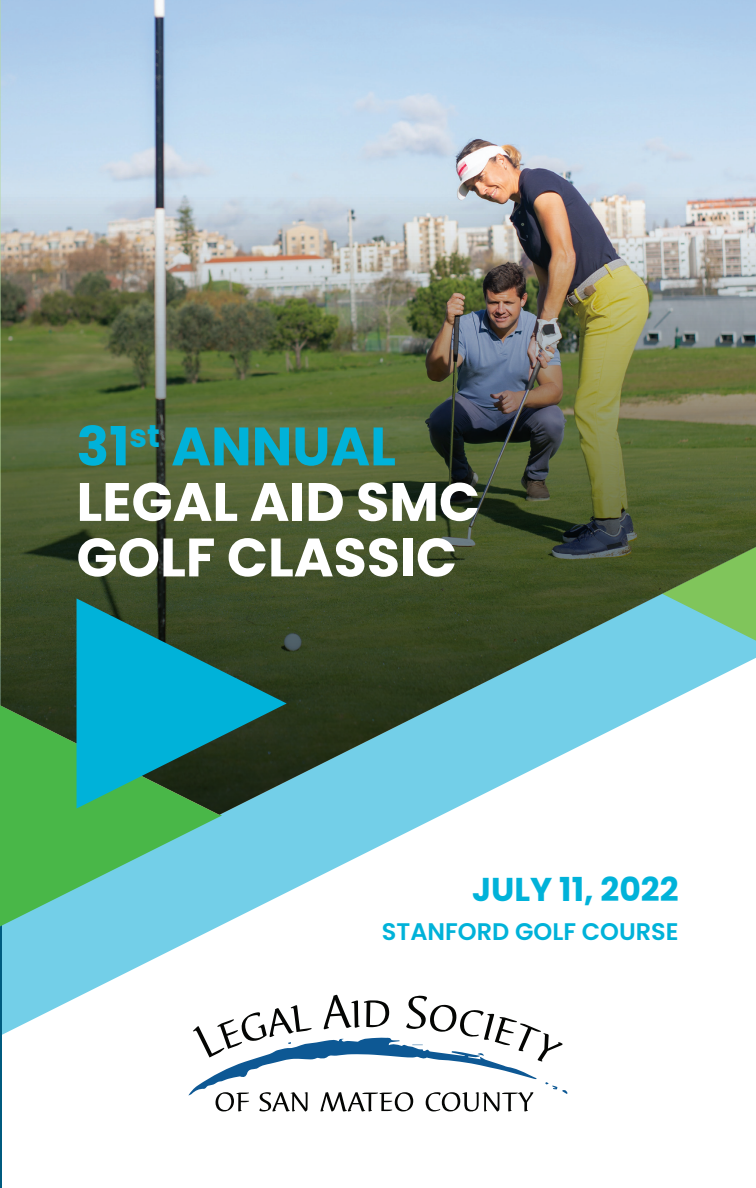
<style>
.page{position:relative;width:756px;height:1188px;background:#fff}
.page>*{position:absolute;margin:0;border:0;box-sizing:border-box;transform-origin:0 0}
.t1{font:700 54px/55.5px "Poppins";color:#fff}
.t2{font:700 33px "Poppins";color:#00b2d9}
.t3{font:600 24px "Poppins";color:#00b2d9}
.s1{color:#00b2d9}
</style>
<div class="page">
<hr style="left:0;top:0;width:2px;height:1188px;background:#005b7f">
<svg style="left:2px;top:815px;width:440px;height:220px"></svg>
<svg style="left:0;top:815px;width:222px;height:111px;fill:#49b748"></svg>
<img style="left:1px;top:0;width:755px;height:815px">
<svg style="left:77px;top:598px;width:210px;height:211px"></svg>
<svg style="left:188px;top:995px;width:380px;height:116px"></svg>
<p class="t1" style="left:77px;top:419px;width:405px"><span class="s1">31</span><sup>st</sup> <span class="s1">ANNUAL<br></span>LEGAL AID SMC<br>GOLF CLASSIC</p>
<p class="t2" style="left:472px;top:870px;width:208px">JULY 11, 2022</p>
<p class="t3" style="left:382px;top:918px;width:298px">STANFORD GOLF COURSE</p>
</div>
